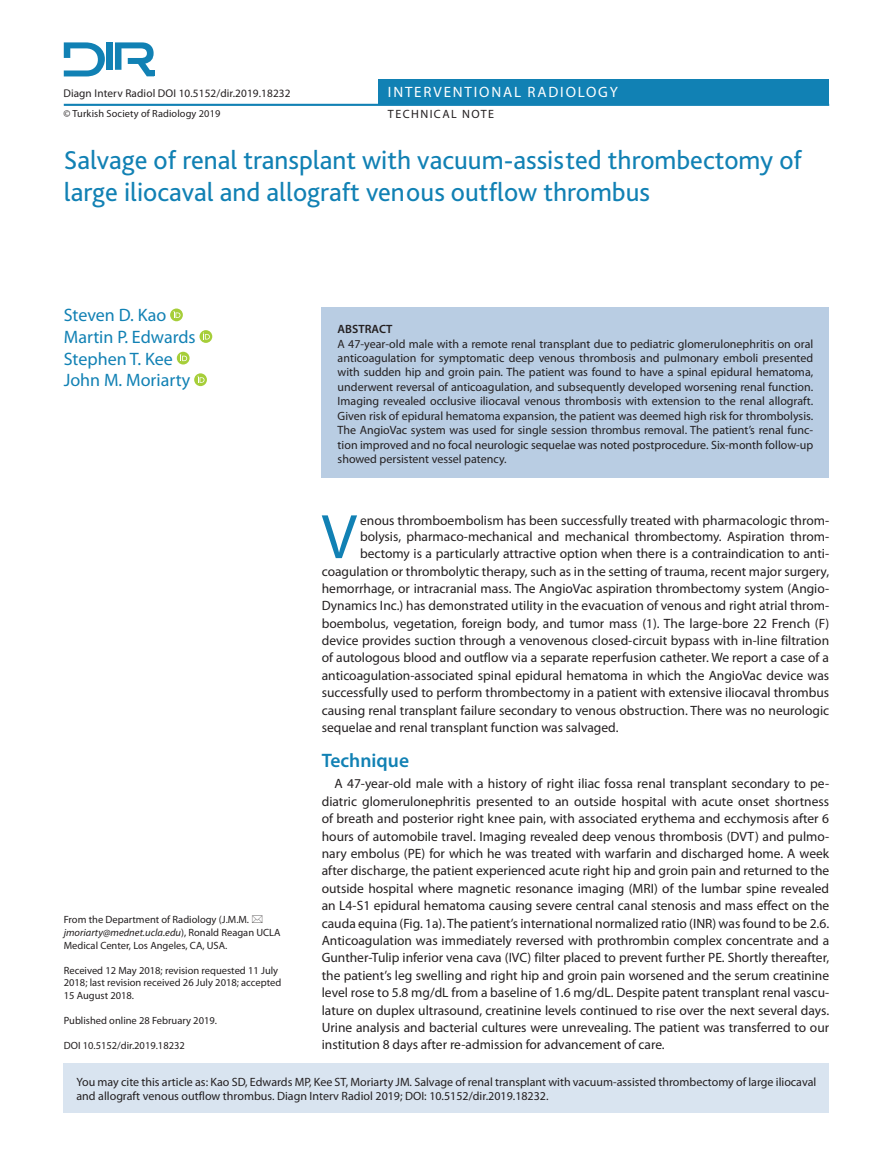
<style>
.page{position:relative;width:893px;height:1170px;background:#fff}
.page>*{position:absolute;margin:0;border:0;box-sizing:border-box;transform-origin:0 0}
.t1{font:63.3px "Myriad Pro";color:#1181b4}
.t2{font:27px/32.4px "Bliss Pro";color:#1181b4}
.t3{font:600 19.5px "Myriad Pro";color:#1181b4}
.t4{font:18px "Myriad Pro";color:#1181b4}
.t5{font:15px "Myriad Pro";letter-spacing:.12em;color:#fff}
.t6{font:13.5px/17.4px "Myriad Pro";color:#231f20;text-align:justify}
.t7{font:12px/14.4px "Myriad Pro";color:#231f20}
.t8{font:12px "Myriad Pro";letter-spacing:.12em;color:#231f20}
.t9{font:600 12px "Myriad Pro";color:#231f20}
.t10{font:11.25px "Myriad Pro";letter-spacing:.01em;color:#231f20}
.t11{font:10.5px/12.6px "Myriad Pro";color:#231f20}
.t12{font:10.35px "Myriad Pro";letter-spacing:.01em;color:#231f20}
.s1{font-style:italic}
</style>
<div class="page">
<svg style="left:170px;top:308px;width:13px;height:13px"></svg>
<svg style="left:173px;top:311px;width:7px;height:7px"></svg>
<svg style="left:200px;top:330px;width:12px;height:13px"></svg>
<svg style="left:203px;top:332px;width:7px;height:7px"></svg>
<svg style="left:177px;top:352px;width:13px;height:12px"></svg>
<svg style="left:180px;top:354px;width:7px;height:7px"></svg>
<svg style="left:194px;top:373px;width:13px;height:13px"></svg>
<svg style="left:198px;top:376px;width:6px;height:7px"></svg>
<div style="left:378px;top:79px;width:451px;height:26px;background:#1181b4"></div>
<hr style="left:64px;top:104px;width:765px;height:2px;background:#1181b4">
<div style="left:147px;top:70px;width:8px;height:6px;background:#1181b4"></div>
<div style="left:106px;top:42px;width:7px;height:28px;background:#1181b4"></div>
<svg style="left:64px;top:42px;width:41px;height:34px"></svg>
<svg style="left:115px;top:42px;width:39px;height:34px"></svg>
<div style="left:64px;top:1063px;width:765px;height:50px;background:#d9e4f0"></div>
<div style="left:322px;top:308px;width:507px;height:169px;background:#b9cde3"></div>
<p class="t10" style="left:63px;top:86px;width:229px">Diagn Interv Radiol DOI 10.5152/dir.2019.18232</p>
<p class="t12" style="left:63px;top:107px;width:159px">© Turkish Society of Radiology 2019</p>
<p class="t5" style="left:388px;top:83px;width:231px">INTERVENTIONAL RADIOLOGY</p>
<p class="t8" style="left:388px;top:107px;width:108px">TECHNICAL NOTE</p>
<p class="t2" style="left:64px;top:143px;width:740px">Salvage of renal transplant with vacuum-assisted thrombectomy of large iliocaval and allograft venous outflow thrombus</p>
<p class="t4" style="left:64px;top:304px;width:104px">Steven D. Kao</p>
<p class="t4" style="left:64px;top:326px;width:133px">Martin P. Edwards</p>
<p class="t4" style="left:64px;top:347px;width:111px">Stephen T. Kee</p>
<p class="t4" style="left:64px;top:369px;width:128px">John M. Moriarty</p>
<p class="t11" style="left:64px;top:913px;width:218px">From the Department of Radiology (J.M.M. <span class="s1">jmoriarty@mednet.ucla.edu</span>), Ronald Reagan UCLA<br>Medical Center, Los Angeles, CA, USA.</p>
<p class="t11" style="left:64px;top:963px;width:219px">Received 12 May 2018; revision requested 11 July<br>2018; last revision received 26 July 2018; accepted<br>15 August 2018.</p>
<p class="t11" style="left:64px;top:1014px;width:155px">Published online 28 February 2019.</p>
<p class="t11" style="left:64px;top:1039px;width:123px">DOI 10.5152/dir.2019.18232</p>
<p class="t9" style="left:338px;top:321px;width:56px">ABSTRACT</p>
<p class="t7" style="left:338px;top:336px;width:477px;text-align:justify">A 47-year-old male with a remote renal transplant due to pediatric glomerulonephritis on oral anticoagulation for symptomatic deep venous thrombosis and pulmonary emboli presented with sudden hip and groin pain. The patient was found to have a spinal epidural hematoma, underwent reversal of anticoagulation, and subsequently developed worsening renal function.<br>Imaging revealed occlusive iliocaval venous thrombosis with extension to the renal allograft.<br>Given risk of epidural hematoma expansion, the patient was deemed high risk for thrombolysis.<br>The AngioVac system was used for single session thrombus removal. The patient’s renal func&shy;tion improved and no focal neurologic sequelae was noted postprocedure. Six-month follow-up showed persistent vessel patency.</p>
<p class="t1" style="left:322px;top:498px;width:37px">V</p>
<p class="t6" style="left:360px;top:511px;width:471px">enous thromboembolism has been successfully treated with pharmacologic throm-</p>
<p class="t6" style="left:360px;top:528px;width:471px">bolysis, pharmaco-mechanical and mechanical thrombectomy. Aspiration throm-</p>
<p class="t6" style="left:360px;top:544px;width:471px">bectomy is a particularly attractive option when there is a contraindication to anti-</p>
<p class="t6" style="left:322px;top:562px;width:509px">coagulation or thrombolytic therapy, such as in the setting of trauma, recent major surgery,</p>
<p class="t6" style="left:322px;top:579px;width:509px">hemorrhage, or intracranial mass. The AngioVac aspiration thrombectomy system (Angio-</p>
<p class="t6" style="left:322px;top:596px;width:509px">Dynamics Inc.) has demonstrated utility in the evacuation of venous and right atrial throm-</p>
<p class="t6" style="left:322px;top:614px;width:509px">boembolus, vegetation, foreign body, and tumor mass (1). The large-bore 22 French (F)</p>
<p class="t6" style="left:322px;top:631px;width:509px">device provides suction through a venovenous closed-circuit bypass with in-line filtration</p>
<p class="t6" style="left:322px;top:649px;width:509px">of autologous blood and outflow via a separate reperfusion catheter. We report a case of a</p>
<p class="t6" style="left:322px;top:666px;width:509px">anticoagulation-associated spinal epidural hematoma in which the AngioVac device was</p>
<p class="t6" style="left:322px;top:683px;width:509px">successfully used to perform thrombectomy in a patient with extensive iliocaval thrombus</p>
<p class="t6" style="left:322px;top:701px;width:509px">causing renal transplant failure secondary to venous obstruction. There was no neurologic</p>
<p class="t6" style="left:322px;top:718px;width:298px">sequelae and renal transplant function was salvaged.</p>
<p class="t3" style="left:322px;top:747px;width:89px">Technique</p>
<p class="t6" style="left:322px;top:775px;width:509px;text-indent:13px">A 47-year-old male with a history of right iliac fossa renal transplant secondary to pe&shy;diatric glomerulonephritis presented to an outside hospital with acute onset shortness of breath and posterior right knee pain, with associated erythema and ecchymosis after 6 hours of automobile travel. Imaging revealed deep venous thrombosis (DVT) and pulmo&shy;nary embolus (PE) for which he was treated with warfarin and discharged home. A week after discharge, the patient experienced acute right hip and groin pain and returned to the outside hospital where magnetic resonance imaging (MRI) of the lumbar spine revealed an L4-S1 epidural hematoma causing severe central canal stenosis and mass effect on the cauda equina (Fig. 1a). The patient’s international normalized ratio (INR) was found to be 2.6.<br>Anticoagulation was immediately reversed with prothrombin complex concentrate and a Gunther-Tulip inferior vena cava (IVC) filter placed to prevent further PE. Shortly thereafter, the patient’s leg swelling and right hip and groin pain worsened and the serum creatinine level rose to 5.8 mg/dL from a baseline of 1.6 mg/dL. Despite patent transplant renal vascu&shy;lature on duplex ultrasound, creatinine levels continued to rise over the next several days.<br>Urine analysis and bacterial cultures were unrevealing. The patient was transferred to our institution 8 days after re-admission for advancement of care.</p>
<p class="t7" style="left:77px;top:1074px;width:741px">You may cite this article as: Kao SD, Edwards MP, Kee ST, Moriarty JM. Salvage of renal transplant with vacuum-assisted thrombectomy of large iliocaval and allograft venous outflow thrombus. Diagn Interv Radiol 2019; DOI: 10.5152/dir.2019.18232.</p>
</div>
